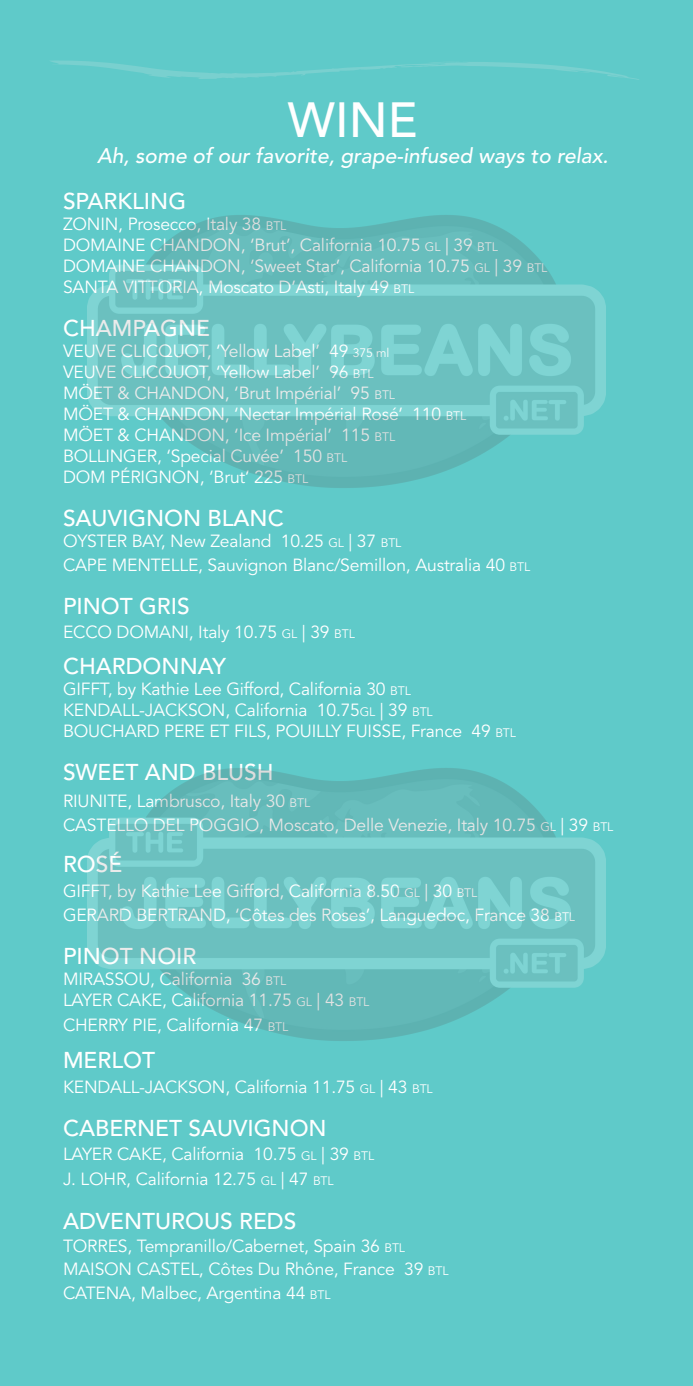
<style>
.page{position:relative;width:693px;height:1386px;background:#5fcac9}
.page>*{position:absolute;margin:0;border:0;box-sizing:border-box;transform-origin:0 0}
.t1{font:500 49px "Avenir LT Std";color:#fff}
.t2{font:500 22.75px "Avenir LT Std";color:#fff}
.t3{font:italic 500 21px "Avenir LT Std";color:#fff}
.t4{font:17.5px/21px "Avenir LT Std";letter-spacing:-.01em;color:#fff}
.s1{font-size:12.25px}
</style>
<div class="page">
<svg style="left:50px;top:60px;width:589px;height:20px"></svg>
<img style="left:88px;top:215px;width:517px;height:273px">
<img style="left:88px;top:768px;width:517px;height:273px">
<h1 class="t1" style="left:288px;top:91px;width:131px">WINE</h1>
<p class="t3" style="left:97px;top:143px;width:513px">Ah, some of our favorite, grape-infused ways to relax.</p>
<h2 class="t2" style="left:63px;top:188px;width:125px">SPARKLING</h2>
<p class="t4" style="left:63px;top:214px;width:486px">ZONIN, Prosecco, Italy 38 <span class="s1">BTL<br></span>DOMAINE CHANDON, ‘Brut’, California 10.75 <span class="s1">GL</span> | 39 <span class="s1">BTL </span>DOMAINE CHANDON, ‘Sweet Star’, California 10.75 <span class="s1">GL</span> | 39 <span class="s1">BTL </span>SANTA VITTORIA, Moscato D’Asti, Italy 49 <span class="s1">BTL</span></p>
<h2 class="t2" style="left:63px;top:315px;width:149px">CHAMPAGNE</h2>
<p class="t4" style="left:63px;top:341px;width:405px">VEUVE CLICQUOT, ‘Yellow Label’ 49 <span class="s1">375 ml<br></span>VEUVE CLICQUOT, ‘Yellow Label’ 96 <span class="s1">BTL<br></span>MÖET &amp; CHANDON, ‘Brut Impérial’ 95 <span class="s1">BTL<br></span>MÖET &amp; CHANDON, ‘Nectar Impérial Rosé’ 110 <span class="s1">BTL </span>MÖET &amp; CHANDON, ‘Ice Impérial’ 115 <span class="s1">BTL </span>BOLLINGER, ‘Special Cuvée’ 150 <span class="s1">BTL<br></span>DOM PÉRIGNON, ‘Brut’ 225 <span class="s1">BTL</span></p>
<h2 class="t2" style="left:63px;top:505px;width:222px">SAUVIGNON BLANC</h2>
<p class="t4" style="left:63px;top:529px;width:469px;line-height:24.5px">OYSTER BAY, New Zealand 10.25 <span class="s1">GL</span> | 37 <span class="s1">BTL<br></span>CAPE MENTELLE, Sauvignon Blanc/Semillon, Australia 40 <span class="s1">BTL</span></p>
<h2 class="t2" style="left:63px;top:593px;width:128px">PINOT GRIS</h2>
<p class="t4" style="left:63px;top:622px;width:293px">ECCO DOMANI, Italy 10.75 <span class="s1">GL</span> | 39 <span class="s1">BTL</span></p>
<h2 class="t2" style="left:63px;top:653px;width:165px">CHARDONNAY</h2>
<p class="t4" style="left:63px;top:679px;width:455px">GIFFT, by Kathie Lee Gifford, California 30 <span class="s1">BTL<br></span>KENDALL-JACKSON, California 10.75<span class="s1">GL</span> | 39 <span class="s1">BTL<br></span>BOUCHARD PERE ET FILS, POUILLY FUISSE, France 49 <span class="s1">BTL</span></p>
<h2 class="t2" style="left:63px;top:759px;width:212px">SWEET AND BLUSH</h2>
<p class="t4" style="left:63px;top:789px;width:552px;line-height:24.5px">RIUNITE, Lambrusco, Italy 30 <span class="s1">BTL<br></span>CASTELLO DEL POGGIO, Moscato, Delle Venezie, Italy 10.75 <span class="s1">GL</span> | 39 <span class="s1">BTL</span></p>
<h2 class="t2" style="left:63px;top:851px;width:61px">ROSÉ</h2>
<p class="t4" style="left:63px;top:879px;width:514px;line-height:24.5px">GIFFT, by Kathie Lee Gifford, California 8.50 <span class="s1">GL</span> | 30 <span class="s1">BTL<br></span>GERARD BERTRAND, ‘Côtes des Roses’, Languedoc, France 38 <span class="s1">BTL</span></p>
<h2 class="t2" style="left:63px;top:943px;width:135px">PINOT NOIR</h2>
<p class="t4" style="left:63px;top:969px;width:308px">MIRASSOU, California 36 <span class="s1">BTL<br></span>LAYER CAKE, California 11.75 <span class="s1">GL</span> | 43 <span class="s1">BTL</span></p>
<p class="t4" style="left:63px;top:1015px;width:227px">CHERRY PIE, California 47 <span class="s1">BTL</span></p>
<h2 class="t2" style="left:63px;top:1047px;width:94px">MERLOT</h2>
<p class="t4" style="left:63px;top:1077px;width:371px">KENDALL-JACKSON, California 11.75 <span class="s1">GL</span> | 43 <span class="s1">BTL</span></p>
<h2 class="t2" style="left:63px;top:1115px;width:265px">CABERNET SAUVIGNON</h2>
<p class="t4" style="left:63px;top:1142px;width:313px;line-height:24.5px">LAYER CAKE, California 10.75 <span class="s1">GL</span> | 39 <span class="s1">BTL<br></span>J. LOHR, California 12.75 <span class="s1">GL</span> | 47 <span class="s1">BTL</span></p>
<h2 class="t2" style="left:63px;top:1208px;width:235px">ADVENTUROUS REDS</h2>
<p class="t4" style="left:63px;top:1235px;width:387px;line-height:22.8px">TORRES, Tempranillo/Cabernet, Spain 36 <span class="s1">BTL<br></span>MAISON CASTEL, Côtes Du Rhône, France 39 <span class="s1">BTL</span></p>
<p class="t4" style="left:63px;top:1283px;width:269px">CATENA, Malbec, Argentina 44 <span class="s1">BTL</span></p>
</div>
